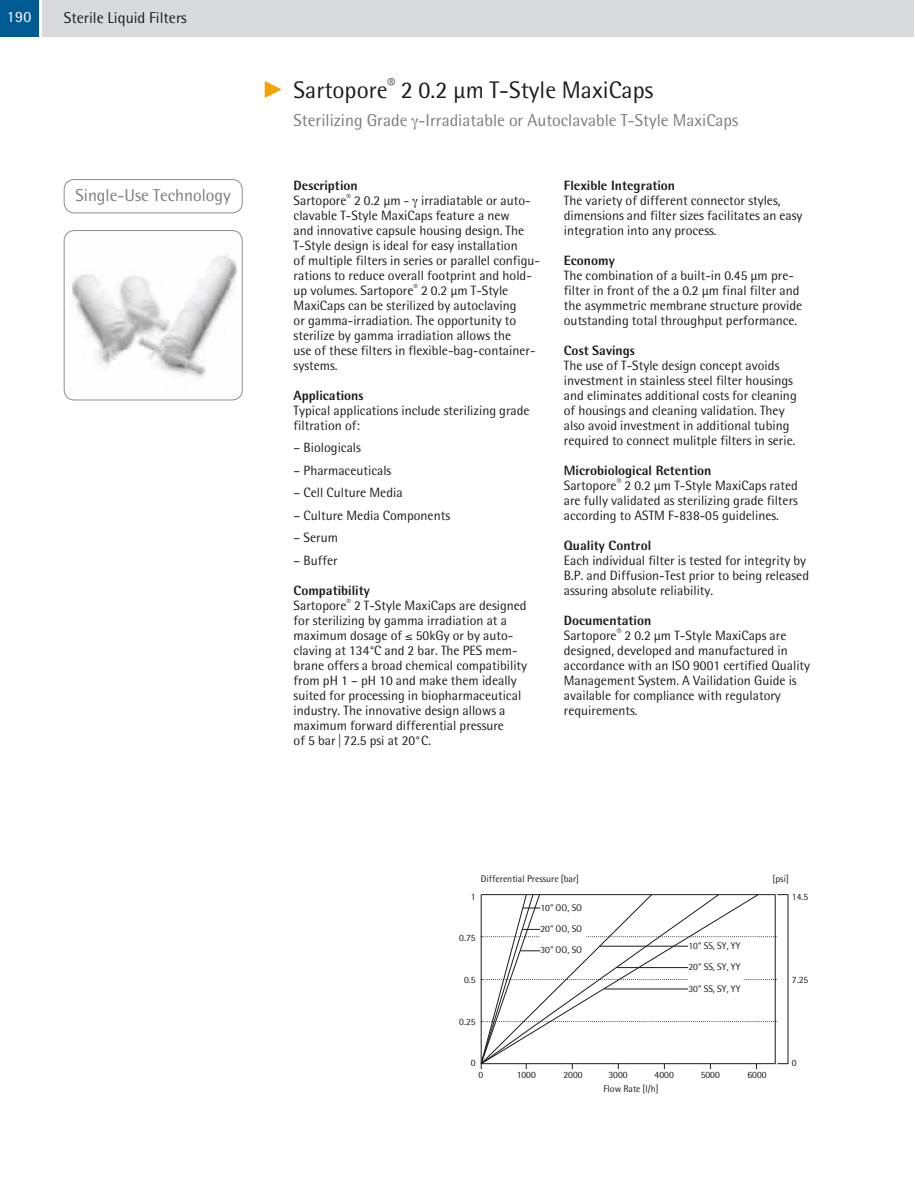
<style>
.page{position:relative;width:915px;height:1188px;background:#fff}
.page>*{position:absolute;margin:0;border:0;box-sizing:border-box;transform-origin:0 0}
.t1{font:24px "Sartorius Rotis Sans";color:#1b1c20}
.t2{font:17.25px "Sartorius Rotis Sans";color:#7c7b7f}
.t3{font:15.75px "Sartorius Rotis Sans";color:#1b1c20}
.t4{font:15.75px "Sartorius Rotis Sans";color:#fff}
.t5{font:13.5px/15px "Sartorius Rotis Sans";color:#1b1c20}
.t6{font:800 13.5px "Sartorius Rotis Sans";color:#1b1c20}
.t7{font:9.6px "Sartorius Rotis Sans";color:#1b1c20}
.s1{font-weight:800}
</style>
<div class="page">
<svg style="left:264px;top:81px;width:17px;height:17px"></svg>
<div style="left:43px;top:0;width:871px;height:37px;background:#d8dadc"></div>
<div style="left:0;top:0;width:38px;height:37px;background:#005a93"></div>
<img style="left:64px;top:230px;width:178px;height:170px;border-radius:11px">
<div style="left:64px;top:230px;width:178px;height:170px;border:1px solid #8d8c90;border-radius:10px"></div>
<hr style="left:787px;top:895px;width:1px;height:169px;background:#1b1c20">
<svg style="left:480px;top:894px;width:307px;height:175px"></svg>
<div style="left:688px;top:941px;width:54px;height:56px;background:#fff"></div>
<hr style="left:599px;top:946px;width:89px;height:1px;background:#1b1c20">
<hr style="left:616px;top:967px;width:72px;height:1px;background:#1b1c20">
<hr style="left:604px;top:989px;width:84px;height:1px;background:#1b1c20">
<div style="left:64px;top:179px;width:178px;height:34px;border:1px solid #8d8c90;border-radius:10px"></div>
<p class="t4" style="left:7px;top:8px;width:26px">190</p>
<p class="t3" style="left:64px;top:8px;width:124px">Sterile Liquid Filters</p>
<p class="t2" style="left:75px;top:185px;width:157px">Single-Use Technology</p>
<h1 class="t1" style="left:293px;top:75px;width:361px">Sartopore<sup>®</sup> 2 0.2 μm T-Style MaxiCaps</h1>
<p class="t2" style="left:293px;top:110px;width:446px">Sterilizing Grade -Irradiatable or Autoclavable T-Style MaxiCaps</p>
<p class="t5" style="left:293px;top:178px;width:248px"><span class="s1">Description<br></span>Sartopore<sup>®</sup> 2 0.2 μm - irradiatable or auto&shy;clavable T-Style MaxiCaps feature a new<br>and innovative capsule housing design. The T-Style design is ideal for easy installation<br>of multiple filters in series or parallel configu&shy;rations to reduce overall footprint and hold&shy;up volumes. Sartopore<sup>®</sup> 2 0.2 μm T-Style MaxiCaps can be sterilized by autoclaving<br>or gamma-irradiation. The opportunity to sterilize by gamma irradiation allows the<br>use of these filters in flexible-bag-container&shy;systems.</p>
<p class="t6" style="left:293px;top:390px;width:71px">Applications</p>
<p class="t5" style="left:293px;top:403px;width:237px">Typical applications include sterilizing grade filtration of:</p>
<p class="t5" style="left:293px;top:440px;width:69px">– Biologicals</p>
<p class="t5" style="left:293px;top:463px;width:99px">– Pharmaceuticals</p>
<p class="t5" style="left:293px;top:485px;width:110px">– Cell Culture Media</p>
<p class="t5" style="left:293px;top:508px;width:158px">– Culture Media Components</p>
<p class="t5" style="left:293px;top:530px;width:46px">– Serum</p>
<p class="t5" style="left:293px;top:553px;width:46px">– Buffer</p>
<p class="t5" style="left:293px;top:583px;width:235px"><span class="s1">Compatibility<br></span>Sartopore<sup>®</sup> 2 T-Style MaxiCaps are designed for sterilizing by gamma irradiation at a maximum dosage of 50kGy or by auto&shy;claving at 134°C and 2 bar. The PES mem&shy;brane offers a broad chemical compatibility from pH 1 – pH 10 and make them ideally suited for processing in biopharmaceutical industry. The innovative design allows a maximum forward differential pressure<br>of 5 bar | 72.5 psi at 20°C.</p>
<p class="t6" style="left:563px;top:180px;width:113px">Flexible Integration</p>
<p class="t5" style="left:563px;top:193px;width:240px">The variety of different connector styles, dimensions and filter sizes facilitates an easy integration into any process.</p>
<p class="t6" style="left:563px;top:255px;width:52px">Economy</p>
<p class="t5" style="left:563px;top:268px;width:240px">The combination of a built-in 0.45 μm pre&shy;filter in front of the a 0.2 μm final filter and the asymmetric membrane structure provide outstanding total throughput performance.</p>
<p class="t6" style="left:563px;top:345px;width:72px">Cost Savings</p>
<p class="t5" style="left:563px;top:358px;width:234px">The use of T-Style design concept avoids investment in stainless steel filter housings and eliminates additional costs for cleaning of housings and cleaning validation. They also avoid investment in additional tubing required to connect mulitple filters in serie.</p>
<p class="t5" style="left:563px;top:463px;width:235px"><span class="s1">Microbiological Retention<br></span>Sartopore<sup>®</sup> 2 0.2 μm T-Style MaxiCaps rated are fully validated as sterilizing grade filters according to ASTM F-838-05 guidelines.</p>
<p class="t6" style="left:563px;top:540px;width:89px">Quality Control</p>
<p class="t5" style="left:563px;top:553px;width:247px">Each individual filter is tested for integrity by<br>B.P. and Diffusion-Test prior to being released assuring absolute reliability.</p>
<p class="t5" style="left:563px;top:613px;width:248px"><span class="s1">Documentation<br></span>Sartopore<sup>®</sup> 2 0.2 μm T-Style MaxiCaps are designed, developed and manufactured in accordance with an ISO 9001 certified Quality Management System. A Vailidation Guide is available for compliance with regulatory requirements.</p>
<p class="t7" style="left:480px;top:873px;width:100px">Differential Pressure [bar]</p>
<p class="t7" style="left:772px;top:873px;width:18px">[psi]</p>
<p class="t7" style="left:470px;top:891px;width:6px">1</p>
<p class="t7" style="left:459px;top:932px;width:18px">0.75</p>
<p class="t7" style="left:464px;top:974px;width:13px">0.5</p>
<p class="t7" style="left:459px;top:1016px;width:18px">0.25</p>
<p class="t7" style="left:470px;top:1058px;width:6px">0</p>
<p class="t7" style="left:540px;top:902px;width:43px">10” OO, SO</p>
<p class="t7" style="left:540px;top:923px;width:43px">20” OO, SO</p>
<p class="t7" style="left:540px;top:945px;width:43px">30” OO, SO</p>
<p class="t7" style="left:688px;top:940px;width:54px">10” SS, SY, YY</p>
<p class="t7" style="left:688px;top:961px;width:54px">20” SS, SY, YY</p>
<p class="t7" style="left:688px;top:983px;width:54px">30” SS, SY, YY</p>
<p class="t7" style="left:478px;top:1069px;width:6px">0</p>
<p class="t7" style="left:516px;top:1069px;width:21px">1000</p>
<p class="t7" style="left:563px;top:1069px;width:21px">2000</p>
<p class="t7" style="left:608px;top:1069px;width:21px">3000</p>
<p class="t7" style="left:654px;top:1069px;width:21px">4000</p>
<p class="t7" style="left:700px;top:1069px;width:21px">5000</p>
<p class="t7" style="left:747px;top:1069px;width:21px">6000</p>
<p class="t7" style="left:603px;top:1083px;width:56px">Flow Rate [l/h]</p>
<p class="t7" style="left:791px;top:891px;width:18px">14.5</p>
<p class="t7" style="left:791px;top:974px;width:18px">7.25</p>
<p class="t7" style="left:791px;top:1058px;width:6px">0</p>
</div>
